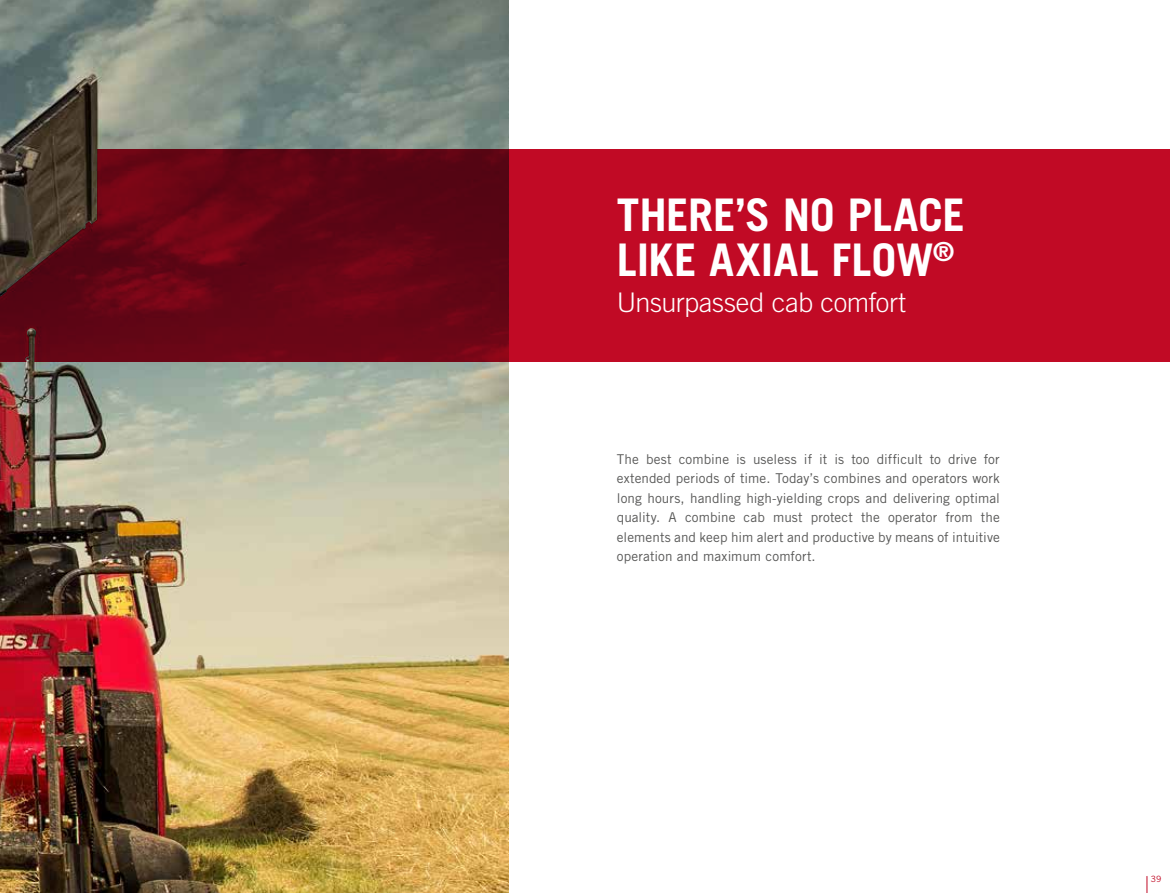
<style>
.page{position:relative;width:1170px;height:893px;background:#fff}
.page>*{position:absolute;margin:0;border:0;box-sizing:border-box;transform-origin:0 0}
.t1{font:700 45px/45px "Trade Gothic LT Pro";color:#fff}
.t2{font:300 27px "Trade Gothic LT Pro";letter-spacing:-.015em;color:#fff}
.t3{font:13.5px/19.5px "Trade Gothic LT Pro";letter-spacing:.005em;color:#575756;text-align:justify}
.t4{font:8.7px "Trade Gothic LT Pro";color:#c10a25}
</style>
<div class="page">
<img style="left:0;top:0;width:508px;height:893px">
<svg style="left:365px;top:149px;width:804px;height:212px;background:#af0922"></svg>
<img style="left:0;top:73px;width:365px;height:820px">
<svg style="left:1146px;top:876px;width:1px;height:17px"></svg>
<h1 class="t1" style="left:617px;top:192px;width:349px">THERE’S NO PLACE<br>LIKE AXIAL FLOW<sup>®</sup></h1>
<h2 class="t2" style="left:617px;top:286px;width:291px">Unsurpassed cab comfort</h2>
<p class="t3" style="left:617px;top:449px;width:384px">The best combine is useless if it is too difficult to drive for extended periods of time. Today’s combines and operators work long hours, handling high-yielding crops and delivering optimal quality. A combine cab must protect the operator from the elements and keep him alert and productive by means of intuitive operation and maximum comfort.</p>
<p class="t4" style="left:1150px;top:874px;width:12px">39</p>
</div>
